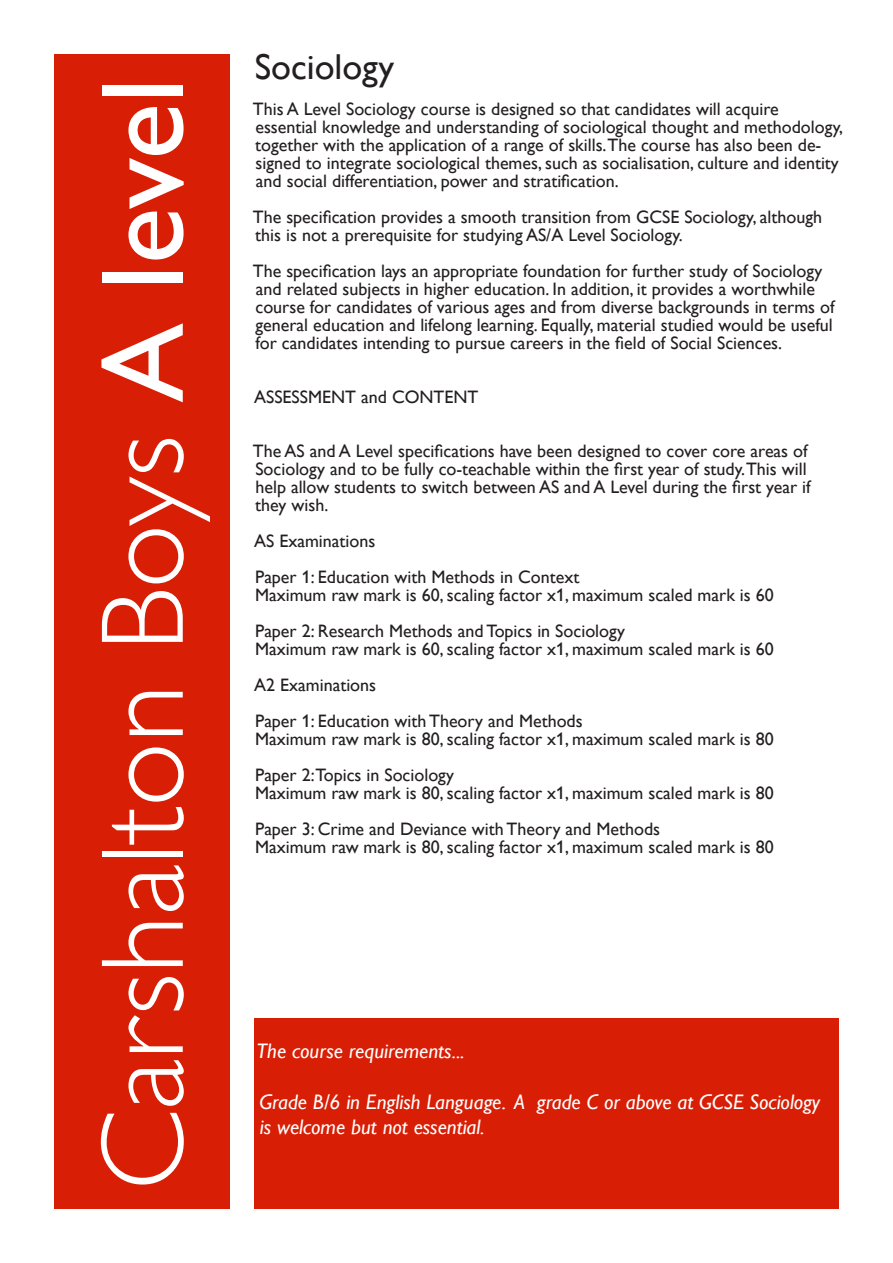
<style>
.page{position:relative;width:893px;height:1263px;background:#fff}
.page>*{position:absolute;margin:0;border:0;box-sizing:border-box;transform-origin:0 0}
.t1{font:300 118.5px "Gill Alt One";color:#fff}
.t2{font:36px "Gill Alt One";color:#231f20}
.t3{font:italic 21px/25.2px "Gill Alt One";color:#fff}
.t4{font:18px/18px "Gill Alt One";color:#231f20}
.s1{font-weight:400}
</style>
<div class="page">
<div style="left:54px;top:54px;width:176px;height:1155px;background:#d81e05"></div>
<div style="left:255px;top:1018px;width:584px;height:191px;background:#d81e05"></div>
<p class="t1" style="left:74px;top:1190px;width:1115px;rotate:-90deg">Carshalton Boys <span class="s1">A level</span></p>
<p class="t2" style="left:255px;top:46px;width:141px">Sociology</p>
<p class="t4" style="left:253px;top:100px;width:527px">This A Level Sociology course is designed so that candidates will acquire</p>
<p class="t4" style="left:255px;top:118px;width:589px">essential knowledge and understanding of sociological thought and methodology, together with the application of a range of skills.The course has also been de&shy;signed to integrate sociological themes, such as socialisation, culture and identity and social differentiation, power and stratification.</p>
<p class="t4" style="left:253px;top:208px;width:571px">The specification provides a smooth transition from GCSE Sociology, although this is not a prerequisite for studying AS/A Level Sociology.</p>
<p class="t4" style="left:253px;top:262px;width:583px">The specification lays an appropriate foundation for further study of Sociology and related subjects in higher education. In addition, it provides a worthwhile course for candidates of various ages and from diverse backgrounds in terms of general education and lifelong learning. Equally, material studied would be useful for candidates intending to pursue careers in the field of Social Sciences.</p>
<p class="t4" style="left:254px;top:388px;width:226px">ASSESSMENT and CONTENT</p>
<p class="t4" style="left:253px;top:442px;width:559px">The AS and A Level specifications have been designed to cover core areas of Sociology and to be fully co-teachable within the first year of study.This will help allow students to switch between AS and A Level during the first year if they wish.</p>
<p class="t4" style="left:254px;top:532px;width:123px">AS Examinations</p>
<p class="t4" style="left:255px;top:568px;width:326px">Paper 1: Education with Methods in Context</p>
<p class="t4" style="left:255px;top:586px;width:520px">Maximum raw mark is 60, scaling factor x1, maximum scaled mark is 60</p>
<p class="t4" style="left:255px;top:622px;width:371px">Paper 2: Research Methods and Topics in Sociology</p>
<p class="t4" style="left:255px;top:640px;width:520px">Maximum raw mark is 60, scaling factor x1, maximum scaled mark is 60</p>
<p class="t4" style="left:254px;top:676px;width:124px">A2 Examinations</p>
<p class="t4" style="left:255px;top:712px;width:329px">Paper 1: Education with Theory and Methods</p>
<p class="t4" style="left:255px;top:730px;width:520px">Maximum raw mark is 80, scaling factor x1, maximum scaled mark is 80</p>
<p class="t4" style="left:255px;top:766px;width:200px">Paper 2:Topics in Sociology</p>
<p class="t4" style="left:255px;top:784px;width:520px">Maximum raw mark is 80, scaling factor x1, maximum scaled mark is 80</p>
<p class="t4" style="left:255px;top:820px;width:406px">Paper 3: Crime and Deviance with Theory and Methods</p>
<p class="t4" style="left:255px;top:838px;width:520px">Maximum raw mark is 80, scaling factor x1, maximum scaled mark is 80</p>
<p class="t3" style="left:256px;top:1038px;width:210px">The course requirements...</p>
<p class="t3" style="left:259px;top:1089px;width:562px">Grade B/6 in English Language. A grade C or above at GCSE Sociology is welcome but not essential.</p>
</div>
